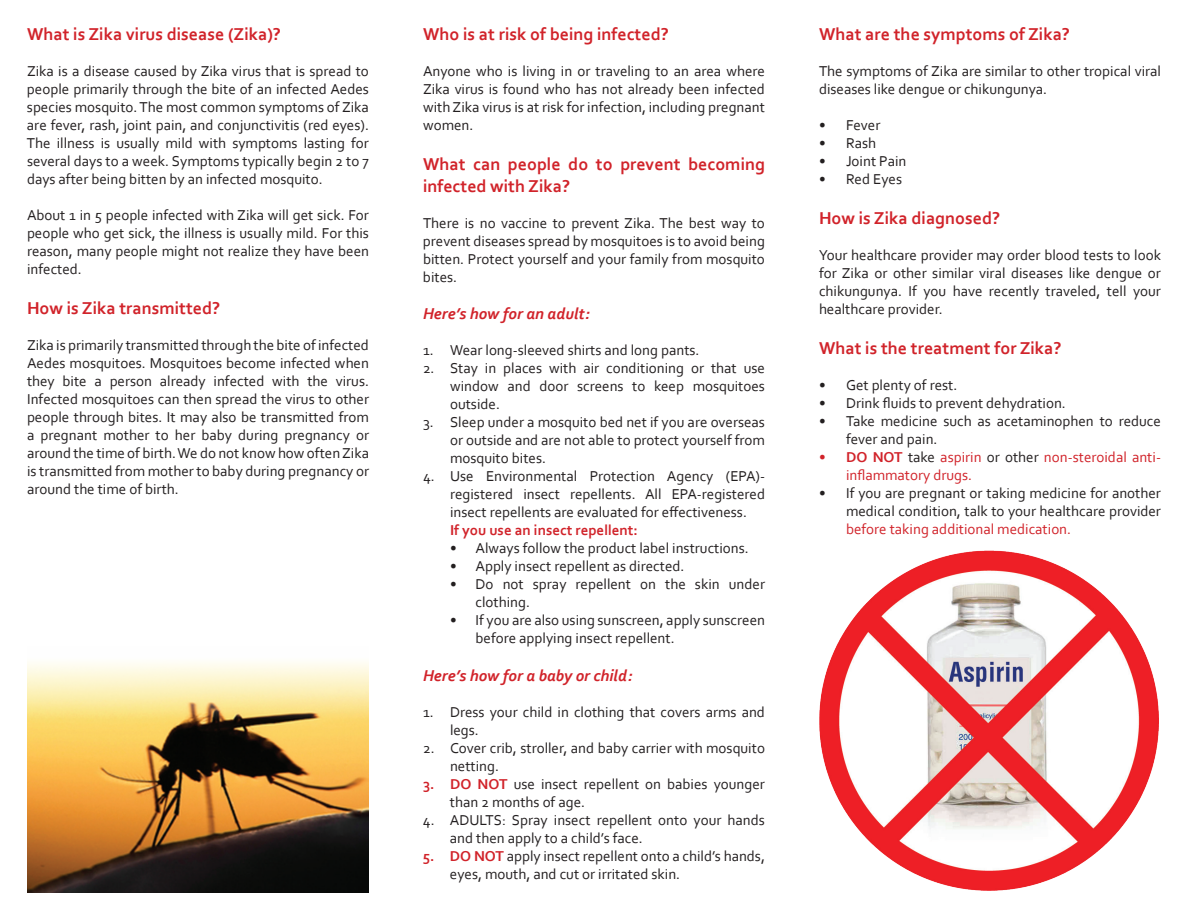
<style>
.page{position:relative;width:1188px;height:918px;background:#fff}
.page>*{position:absolute;margin:0;border:0;box-sizing:border-box;transform-origin:0 0}
.t1{font:700 18px/21.6px "Corbel";color:#d1232a}
.t2{font:italic 700 16.5px "Corbel";color:#d1232a}
.t3{font:15px/18px "Corbel";color:#231f20;text-align:justify}
.t4{font:15px/18px "Corbel";color:#d1232a}
.t5{font:700 15px "Corbel";color:#d1232a}
.s1{font-weight:700;color:#d1232a}
.s2{font-weight:700}
.s3{color:#231f20}
</style>
<div class="page">
<img style="left:27px;top:662px;width:342px;height:230px">
<img style="left:819px;top:550px;width:340px;height:341px">
<p class="t1" style="left:27px;top:23px;width:255px">What is Zika virus disease (Zika)?</p>
<p class="t3" style="left:27px;top:62px;width:344px">Zika is a disease caused by Zika virus that is spread to people primarily through the bite of an infected Aedes species mosquito.The most common symptoms of Zika are fever, rash, joint pain, and conjunctivitis (red eyes).<br>The illness is usually mild with symptoms lasting for several days to a week. Symptoms typically begin 2 to 7 days after being bitten by an infected mosquito.</p>
<p class="t3" style="left:27px;top:206px;width:344px">About 1 in 5 people infected with Zika will get sick. For people who get sick, the illness is usually mild. For this reason, many people might not realize they have been infected.</p>
<p class="t1" style="left:27px;top:297px;width:195px">How is Zika transmitted?</p>
<p class="t3" style="left:27px;top:336px;width:344px">Zika is primarily transmitted through the bite ofinfected Aedes mosquitoes. Mosquitoes become infected when they bite a person already infected with the virus.<br>Infected mosquitoes can then spread the virus to other people through bites. It may also be transmitted from a pregnant mother to her baby during pregnancy or around the time of birth.We do not know how oftenZika is transmitted from mother to baby during pregnancy or around the time of birth.</p>
<p class="t1" style="left:423px;top:23px;width:247px">Who is at risk of being infected?</p>
<p class="t3" style="left:423px;top:62px;width:344px">Anyone who is living in or traveling to an area where Zika virus is found who has not already been infected with Zika virus is at risk for infection, including pregnant women.</p>
<p class="t1" style="left:423px;top:153px;width:344px">What can people do to prevent becoming infected with Zika?</p>
<p class="t3" style="left:423px;top:213px;width:344px">There is no vaccine to prevent Zika. The best way to prevent diseases spread by mosquitoes is to avoid being bitten. Protect yourself and your family from mosquito bites.</p>
<p class="t2" style="left:423px;top:304px;width:168px">Here’s how for an adult:</p>
<p class="t3" style="left:423px;top:341px;width:278px">1. Wear long-sleeved shirts and long pants.</p>
<p class="t3" style="left:450px;top:359px;width:317px;text-indent:-27px">2. Stay in places with air conditioning or that use window and door screens to keep mosquitoes outside.</p>
<p class="t3" style="left:450px;top:413px;width:317px;text-indent:-27px">3. Sleep under a mosquito bed net if you are overseas or outside and are not able to protect yourself from mosquito bites.</p>
<p class="t3" style="left:450px;top:467px;width:317px;text-indent:-27px">4. Use Environmental Protection Agency (EPA)- registered insect repellents. All EPA-registered insect repellents are evaluated for effectiveness.</p>
<p class="t5" style="left:450px;top:521px;width:189px">If you use an insect repellent:</p>
<p class="t3" style="left:450px;top:539px;width:300px">• Always follow the product label instructions.</p>
<p class="t3" style="left:450px;top:557px;width:236px">• Apply insect repellent as directed.</p>
<p class="t3" style="left:476px;top:575px;width:291px;text-indent:-25px">• Do not spray repellent on the skin under clothing.</p>
<p class="t3" style="left:476px;top:611px;width:291px;text-indent:-26px">• If you are also using sunscreen, apply sunscreen before applying insect repellent.</p>
<p class="t2" style="left:423px;top:666px;width:211px">Here’s how for a baby or child:</p>
<p class="t3" style="left:450px;top:703px;width:317px;text-indent:-27px">1. Dress your child in clothing that covers arms and legs.</p>
<p class="t3" style="left:450px;top:739px;width:316px;text-indent:-27px">2. Cover crib, stroller, and baby carrier with mosquito netting.</p>
<p class="t3" style="left:450px;top:775px;width:316px;text-indent:-27px"><span class="s1">3. DO NOT</span> use insect repellent on babies younger than 2 months of age.</p>
<p class="t3" style="left:450px;top:811px;width:316px;text-indent:-27px">4. ADULTS: Spray insect repellent onto your hands and then apply to a child’s face.</p>
<p class="t3" style="left:450px;top:847px;width:317px;text-indent:-27px"><span class="s1">5. DO NOT</span> apply insect repellent onto a child’s hands, eyes, mouth, and cut or irritated skin.</p>
<p class="t1" style="left:819px;top:23px;width:253px">What are the symptoms of Zika?</p>
<p class="t3" style="left:819px;top:62px;width:344px">The symptoms of Zika are similar to other tropical viral diseases like dengue or chikungunya.</p>
<p class="t3" style="left:819px;top:116px;width:63px">• Fever</p>
<p class="t3" style="left:819px;top:134px;width:59px">• Rash</p>
<p class="t3" style="left:819px;top:152px;width:89px">• Joint Pain</p>
<p class="t3" style="left:819px;top:170px;width:85px">• Red Eyes</p>
<p class="t1" style="left:819px;top:207px;width:183px">How is Zika diagnosed?</p>
<p class="t3" style="left:819px;top:246px;width:344px">Your healthcare provider may order blood tests to look for Zika or other similar viral diseases like dengue or chikungunya. If you have recently traveled, tell your healthcare provider.</p>
<p class="t1" style="left:819px;top:336px;width:244px">What is the treatment for Zika?</p>
<p class="t3" style="left:819px;top:375px;width:140px">• Get plenty of rest.</p>
<p class="t3" style="left:819px;top:393px;width:248px">• Drink fluids to prevent dehydration.</p>
<p class="t3" style="left:846px;top:411px;width:317px;text-indent:-27px">• Take medicine such as acetaminophen to reduce fever and pain.</p>
<p class="t4" style="left:846px;top:447px;width:317px;text-indent:-27px"><span class="s2">• DO NOT</span> <span class="s3">take</span> aspirin <span class="s3">or other</span> non-steroidal anti&shy;inflammatory drugs.</p>
<p class="t3" style="left:819px;top:483px;width:344px;text-align:right">• If you are pregnant or taking medicine for another medical condition, talk to your healthcare provider</p>
<p class="t4" style="left:846px;top:519px;width:227px">before taking additional medication.</p>
</div>
